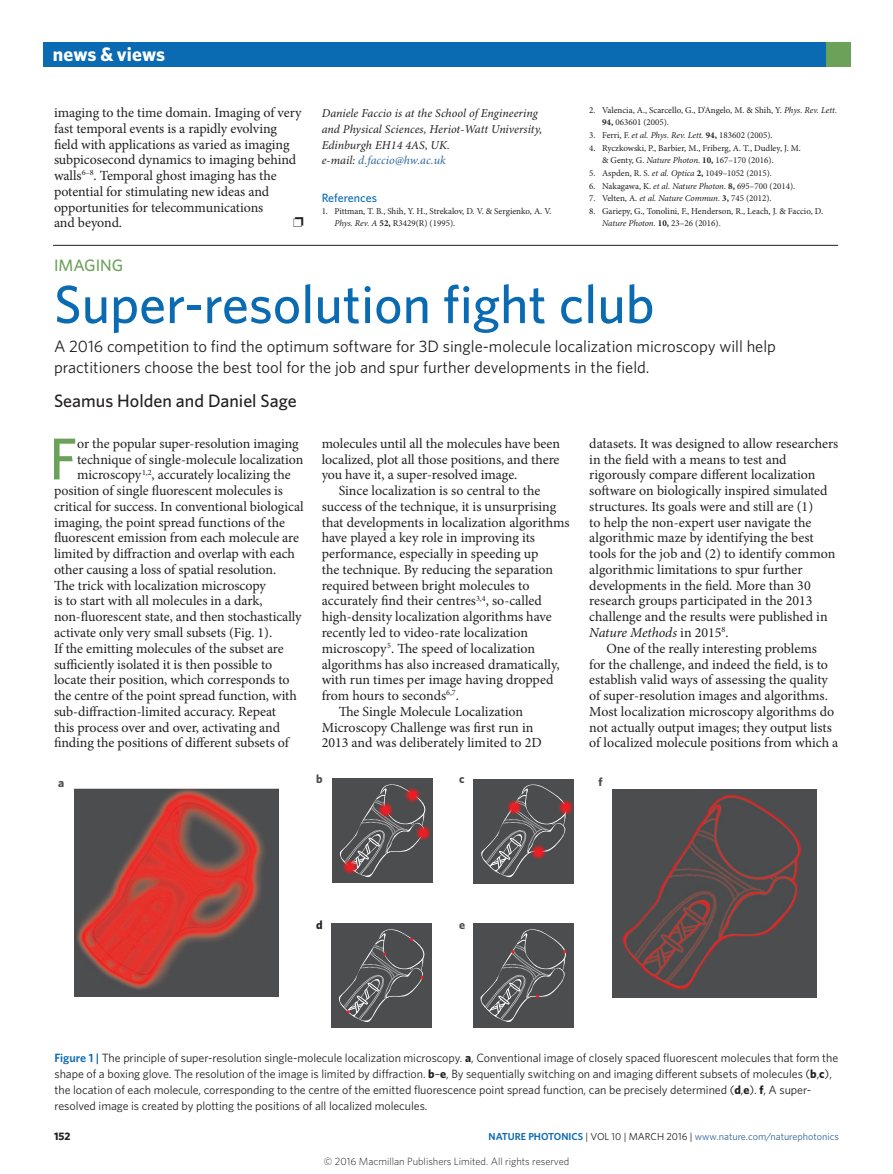
<style>
.page{position:relative;width:893px;height:1174px;background:#fff}
.page>*{position:absolute;margin:0;border:0;box-sizing:border-box;transform-origin:0 0}
.Body_first_w_drop_c{font:500 59.1px "Whitney";color:#6ca15a}
.Title{font:500 54px "Whitney";color:#0a6ab2}
.t1{font:700 19.5px "Whitney";color:#fff}
.Author{font:500 18px "Whitney";color:#231f20}
.Standfirst{font:16.5px/21px "Whitney";color:#231f20}
.Subject{font:500 16.5px "Whitney";color:#6ca15a}
.Body_text{font:13.95px/15.8px "Minion Pro";color:#231f20}
.Body_first_w_drop_c-2{font:13.95px/15.8px "Minion Pro";letter-spacing:-.005em;color:#231f20;text-align:justify}
.Figure_caption{font:12px/15.8px "Whitney";letter-spacing:-.005em;color:#231f20}
.Author_information{font:italic 12px/15.8px "Minion Pro";letter-spacing:.005em;color:#231f20}
.Ref_head{font:500 12px "Whitney";color:#0a6ab2}
.t2{font:700 12px "Whitney";color:#4b4c4d}
.t3{font:700 12px "Whitney";color:#231f20}
.t4{font:700 10.8px "Whitney";color:#231f20}
.t5{font:300 10.5px "Whitney";color:#231f20}
.t6{font:10.2px "Whitney";color:#2f679b}
.References{font:9px/12.6px "Minion Pro";color:#231f20}
.s1{font-style:normal}
.s2{color:#2f679b}
.s3{font-style:italic}
.s4{font-weight:700}
.s5{font-weight:600;color:#0a6ab2}
.s6{color:#231f20}
</style>
<div class="page">
<div style="left:43px;top:43px;width:807px;height:24px;background:#0a6ab2"></div>
<div style="left:826px;top:43px;width:24px;height:24px;background:#6ca15a"></div>
<hr style="left:53px;top:245px;width:785px;height:1px;background:#231f20">
<div style="left:332px;top:779px;width:101px;height:104px;background:#4c4d4e"></div>
<svg style="left:339px;top:784px;width:87px;height:93px"></svg>
<div style="left:473px;top:779px;width:101px;height:104px;background:#4c4d4e"></div>
<svg style="left:478px;top:784px;width:91px;height:100px"></svg>
<div style="left:331px;top:924px;width:101px;height:104px;background:#4c4d4e"></div>
<div style="left:473px;top:924px;width:100px;height:104px;background:#4c4d4e"></div>
<svg style="left:413px;top:822px;width:20px;height:20px"></svg>
<svg style="left:375px;top:799px;width:20px;height:20px"></svg>
<svg style="left:340px;top:856px;width:19px;height:20px"></svg>
<svg style="left:402px;top:784px;width:20px;height:20px"></svg>
<svg style="left:528px;top:841px;width:20px;height:20px"></svg>
<svg style="left:504px;top:797px;width:20px;height:19px"></svg>
<svg style="left:556px;top:797px;width:19px;height:19px"></svg>
<svg style="left:339px;top:929px;width:86px;height:93px"></svg>
<svg style="left:480px;top:929px;width:87px;height:93px"></svg>
<img style="left:569px;top:789px;width:248px;height:239px">
<svg style="left:623px;top:795px;width:177px;height:193px;background:#574a4b"></svg>
<img style="left:75px;top:788px;width:203px;height:209px">
<h3 class="t1" style="left:53px;top:41px;width:114px">news &amp; views</h3>
<p class="Body_text" style="left:54px;top:105px;width:249px">imaging to the time domain. Imaging of very fast temporal events is a rapidly evolving field with applications as varied as imaging subpicosecond dynamics to imaging behind walls<sup>6–8</sup>. Temporal ghost imaging has the potential for stimulating new ideas and opportunities for telecommunications<br>and beyond.</p>
<p class="Author_information" style="left:322px;top:106px;width:222px">Daniele Faccio is at the School of Engineering and Physical Sciences, Heriot-Watt University, Edinburgh EH14 4AS<span class="s1">,</span> UK.<br>e-mail: <span class="s2">d.faccio@hw.ac.uk</span></p>
<p class="Ref_head" style="left:322px;top:190px;width:57px">References</p>
<p class="References" style="left:334px;top:206px;width:218px;line-height:12px;text-indent:-13px">1. Pittman, T. B., Shih, Y. H., Strekalov, D. V. &amp; Sergienko, A. V.<br><span class="s3">Phys. Rev. A</span> <span class="s4">52,</span> R3429(R) (1995).</p>
<p class="References" style="left:602px;top:104px;width:237px;text-indent:-13px">2. Valencia, A., Scarcello, G., D’Angelo, M. &amp; Shih, Y. <span class="s3">Phys. Rev. Lett.<br></span><span class="s4">94,</span> 063601 (2005).</p>
<p class="References" style="left:589px;top:129px;width:185px">3. Ferri, F. <span class="s3">et al. Phys. Rev. Lett.</span> <span class="s4">94,</span> 183602 (2005).</p>
<p class="References" style="left:602px;top:142px;width:200px;text-indent:-13px">4. Ryczkowski, P., Barbier, M., Friberg, A. T., Dudley, J. M. &amp; Genty, G. <span class="s3">Nature Photon</span>. <span class="s4">10,</span> 167–170 (2016).</p>
<p class="References" style="left:589px;top:167px;width:184px">5. Aspden, R. S. <span class="s3">et al. Optica</span> <span class="s4">2,</span> 1049–1052 (2015).</p>
<p class="References" style="left:589px;top:179px;width:207px">6. Nakagawa, K. <span class="s3">et al. Nature Photon.</span> <span class="s4">8,</span> 695–700 (2014).</p>
<p class="References" style="left:589px;top:192px;width:184px">7. Velten, A. <span class="s3">et al. Nature Commun.</span> <span class="s4">3,</span> 745 (2012).</p>
<p class="References" style="left:602px;top:205px;width:222px;text-indent:-13px">8. Gariepy, G., Tonolini, F., Henderson, R., Leach, J. &amp; Faccio, D.<br><span class="s3">Nature Photon.</span> <span class="s4">10,</span> 23–26 (2016).</p>
<p class="Subject" style="left:54px;top:254px;width:71px">IMAGING</p>
<p class="Title" style="left:54px;top:268px;width:602px">Super-resolution fight club</p>
<p class="Standfirst" style="left:54px;top:335px;width:723px">A 2016 competition to find the optimum software for 3D single-molecule localization microscopy will help practitioners choose the best tool for the job and spur further developments in the field.</p>
<p class="Author" style="left:54px;top:389px;width:244px">Seamus Holden and Daniel Sage</p>
<p class="Body_first_w_drop_c" style="left:49px;top:420px;width:30px">F</p>
<p class="Body_first_w_drop_c-2" style="left:77px;top:435px;width:223px">or the popular super-resolution imaging</p>
<p class="Body_first_w_drop_c-2" style="left:322px;top:435px;width:240px">molecules until all the molecules have been localized, plot all those positions, and there you have it, a super-resolved image.</p>
<p class="Body_text" style="left:322px;top:483px;width:249px;text-indent:17px">Since localization is so central to the success of the technique, it is unsurprising that developments in localization algorithms have played a key role in improving its performance, especially in speeding up<br>the technique. By reducing the separation required between bright molecules to accurately find their centres<sup>3,4</sup>, so-called high-density localization algorithms have recently led to video-rate localization microscopy<sup>5</sup>. The speed of localization algorithms has also increased dramatically, with run times per image having dropped from hours to seconds<sup>6,7</sup>.</p>
<p class="Body_text" style="left:322px;top:703px;width:222px;text-align:center">The Single Molecule Localization<br>Microscopy Challenge was first run in<br>2013 and was deliberately limited to 2D</p>
<p class="Body_text" style="left:589px;top:435px;width:250px">datasets. It was designed to allow researchers in the field with a means to test and rigorously compare different localization software on biologically inspired simulated structures. Its goals were and still are (1)<br>to help the non-expert user navigate the algorithmic maze by identifying the best tools for the job and (2) to identify common algorithmic limitations to spur further developments in the field. More than 30 research groups participated in the 2013 challenge and the results were published in <span class="s3">Nature Methods</span> in 2015<sup>8</sup>.</p>
<p class="Body_text" style="left:589px;top:640px;width:251px;text-indent:17px">One of the really interesting problems<br>for the challenge, and indeed the field, is to establish valid ways of assessing the quality of super-resolution images and algorithms.<br>Most localization microscopy algorithms do not actually output images; they output lists of localized molecule positions from which a</p>
<p class="Body_first_w_drop_c-2" style="left:77px;top:451px;width:228px">technique of single-molecule localization</p>
<p class="Body_first_w_drop_c-2" style="left:77px;top:467px;width:215px">microscopy<sup>1,2</sup>, accurately localizing the</p>
<p class="Body_first_w_drop_c-2" style="left:54px;top:483px;width:230px">position of single fluorescent molecules is</p>
<p class="Body_first_w_drop_c-2" style="left:54px;top:498px;width:251px">critical for success. In conventional biological</p>
<p class="Body_first_w_drop_c-2" style="left:54px;top:514px;width:233px">imaging, the point spread functions of the</p>
<p class="Body_first_w_drop_c-2" style="left:54px;top:530px;width:247px">fluorescent emission from each molecule are</p>
<p class="Body_first_w_drop_c-2" style="left:54px;top:546px;width:243px">limited by diffraction and overlap with each</p>
<p class="Body_first_w_drop_c-2" style="left:54px;top:561px;width:224px">other causing a loss of spatial resolution.</p>
<p class="Body_first_w_drop_c-2" style="left:54px;top:577px;width:213px">The trick with localization microscopy</p>
<p class="Body_first_w_drop_c-2" style="left:54px;top:593px;width:210px">is to start with all molecules in a dark,</p>
<p class="Body_first_w_drop_c-2" style="left:54px;top:609px;width:249px">non-fluorescent state, and then stochastically</p>
<p class="Body_first_w_drop_c-2" style="left:54px;top:624px;width:220px">activate only very small subsets (Fig. 1).</p>
<p class="Body_first_w_drop_c-2" style="left:54px;top:640px;width:231px">If the emitting molecules of the subset are</p>
<p class="Body_first_w_drop_c-2" style="left:54px;top:656px;width:220px">sufficiently isolated it is then possible to</p>
<p class="Body_first_w_drop_c-2" style="left:54px;top:672px;width:237px">locate their position, which corresponds to</p>
<p class="Body_first_w_drop_c-2" style="left:54px;top:687px;width:244px">the centre of the point spread function, with</p>
<p class="Body_first_w_drop_c-2" style="left:54px;top:703px;width:224px">sub-diffraction-limited accuracy. Repeat</p>
<p class="Body_first_w_drop_c-2" style="left:54px;top:719px;width:228px">this process over and over, activating and</p>
<p class="Body_first_w_drop_c-2" style="left:54px;top:735px;width:236px">finding the positions of different subsets of</p>
<p class="t2" style="left:58px;top:774px;width:8px">a</p>
<p class="t2" style="left:316px;top:771px;width:8px">b</p>
<p class="t2" style="left:459px;top:771px;width:7px">c</p>
<p class="t3" style="left:316px;top:917px;width:8px">d</p>
<p class="t2" style="left:459px;top:916px;width:8px">e</p>
<p class="t2" style="left:598px;top:774px;width:6px">f</p>
<p class="Figure_caption" style="left:55px;top:1050px;width:785px"><span class="s5">Figure 1 |</span> The principle of super-resolution single-molecule localization microscopy. <span class="s4">a</span>, Conventional image of closely spaced fluorescent molecules that form the shape of a boxing glove. The resolution of the image is limited by diffraction. <span class="s4">b</span>–<span class="s4">e</span>, By sequentially switching on and imaging different subsets of molecules (<span class="s4">b</span>,<span class="s4">c</span>), the location of each molecule, corresponding to the centre of the emitted fluorescence point spread function, can be precisely determined (<span class="s4">d</span>,<span class="s4">e</span>). <span class="s4">f</span>, A super&shy;resolved image is created by plotting the positions of all localized molecules.</p>
<p class="t4" style="left:54px;top:1129px;width:18px">152</p>
<p class="t6" style="left:489px;top:1129px;width:352px"><span class="s5">NATURE PHOTONICS</span> <span class="s6">| VOL 10 | MARCH 2016 |</span> www.nature.com/naturephotonics</p>
<p class="t5" style="left:324px;top:1154px;width:247px">© 2016 Macmillan Publishers Limited. All rights reserved</p>
</div>
